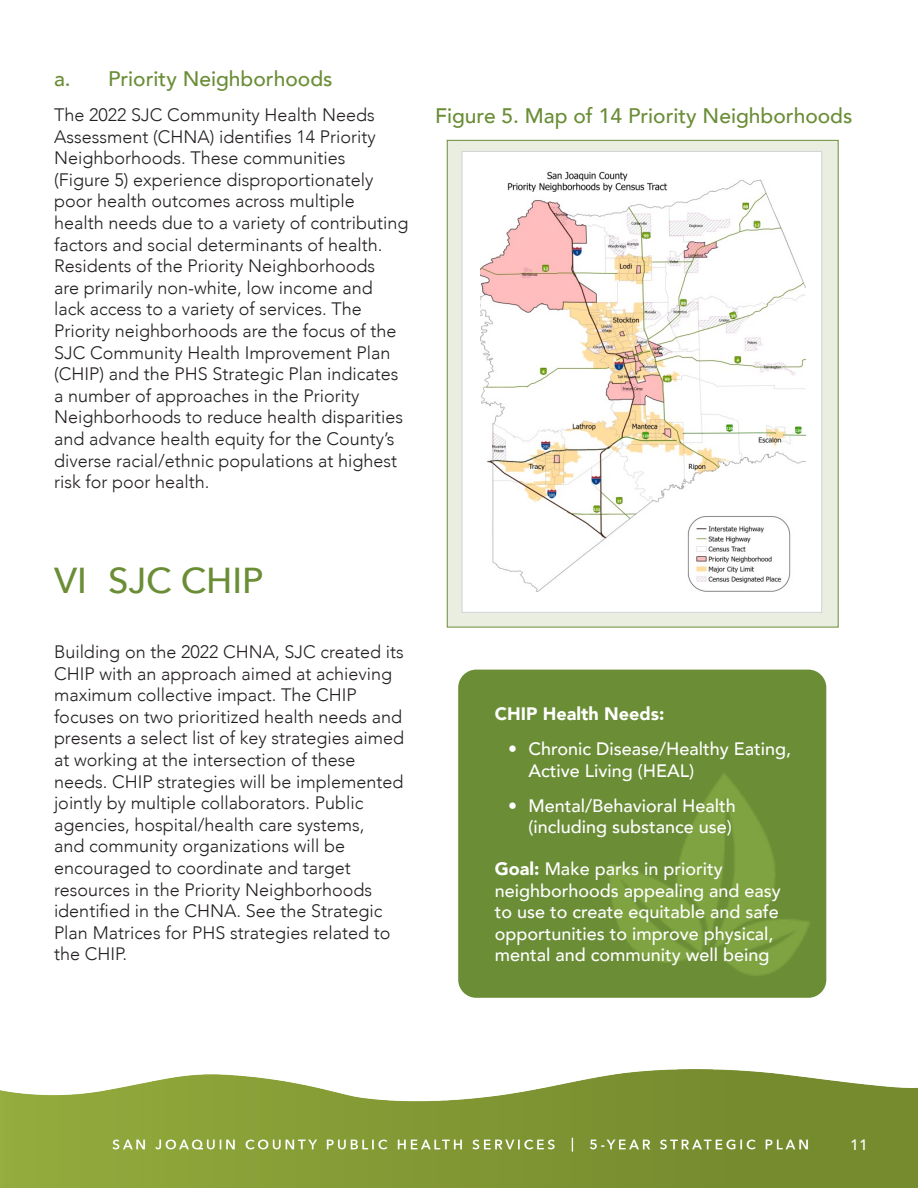
<style>
.page{position:relative;width:918px;height:1188px;background:#fff}
.page>*{position:absolute;margin:0;border:0;box-sizing:border-box;transform-origin:0 0}
.Headers{font:500 36px "Avenir Next";color:#6a8d36}
.Figure_and_Table_Tit{font:500 21px "Avenir";color:#6a8d36}
.Body_Text{font:300 18px/21.6px "Avenir";color:#231f20}
.Body_Text-2{font:500 18px/21.6px "Avenir";color:#fff}
.Body_Text-3{font:900 18px "Avenir";color:#fff}
.t1{font:500 15px "Avenir Next";color:#fff}
.s1{font-weight:900}
</style>
<div class="page">
<img style="left:0;top:1070px;width:918px;height:118px">
<div style="left:458px;top:670px;width:368px;height:328px;background:#6a8d36;border-radius:18px"></div>
<img style="left:608px;top:774px;width:201px;height:202px">
<div style="left:447px;top:140px;width:391px;height:487px;background:#e9eee1;border:1px solid #6a8d36"></div>
<div style="left:462px;top:151px;width:360px;height:462px;background:#fff;border:1px solid #d1d2d4"></div>
<img style="left:480px;top:171px;width:325px;height:421px">
<p class="Figure_and_Table_Tit" style="left:54px;top:60px;width:280px">a. Priority Neighborhoods</p>
<p class="Body_Text" style="left:54px;top:104px;width:356px">The 2022 SJC Community Health Needs Assessment (CHNA) identifies 14 Priority Neighborhoods. These communities<br>(Figure 5) experience disproportionately poor health outcomes across multiple health needs due to a variety of contributing factors and social determinants of health.<br>Residents of the Priority Neighborhoods<br>are primarily non-white, low income and<br>lack access to a variety of services. The Priority neighborhoods are the focus of the SJC Community Health Improvement Plan (CHIP) and the PHS Strategic Plan indicates a number of approaches in the Priority Neighborhoods to reduce health disparities and advance health equity for the County’s diverse racial/ethnic populations at highest risk for poor health.</p>
<p class="Figure_and_Table_Tit" style="left:435px;top:97px;width:419px">Figure 5. Map of 14 Priority Neighborhoods</p>
<p class="Headers" style="left:54px;top:550px;width:211px">VI SJC CHIP</p>
<p class="Body_Text" style="left:54px;top:641px;width:352px">Building on the 2022 CHNA, SJC created its CHIP with an approach aimed at achieving maximum collective impact. The CHIP focuses on two prioritized health needs and presents a select list of key strategies aimed at working at the intersection of these needs. CHIP strategies will be implemented jointly by multiple collaborators. Public agencies, hospital/health care systems,<br>and community organizations will be encouraged to coordinate and target resources in the Priority Neighborhoods identified in the CHNA. See the Strategic Plan Matrices for PHS strategies related to the CHIP.</p>
<p class="Body_Text-3" style="left:495px;top:698px;width:171px">CHIP Health Needs:</p>
<p class="Body_Text-2" style="left:528px;top:737px;width:264px;text-indent:-20px">• Chronic Disease/Healthy Eating,<br>Active Living (HEAL)</p>
<p class="Body_Text-2" style="left:508px;top:794px;width:229px;text-align:right">• Mental/Behavioral Health (including substance use)</p>
<p class="Body_Text-2" style="left:495px;top:857px;width:288px"><span class="s1">Goal:</span> Make parks in priority neighborhoods appealing and easy to use to create equitable and safe opportunities to improve physical, mental and community well being</p>
<p class="t1" style="left:850px;top:1132px;width:19px">11</p>
</div>
